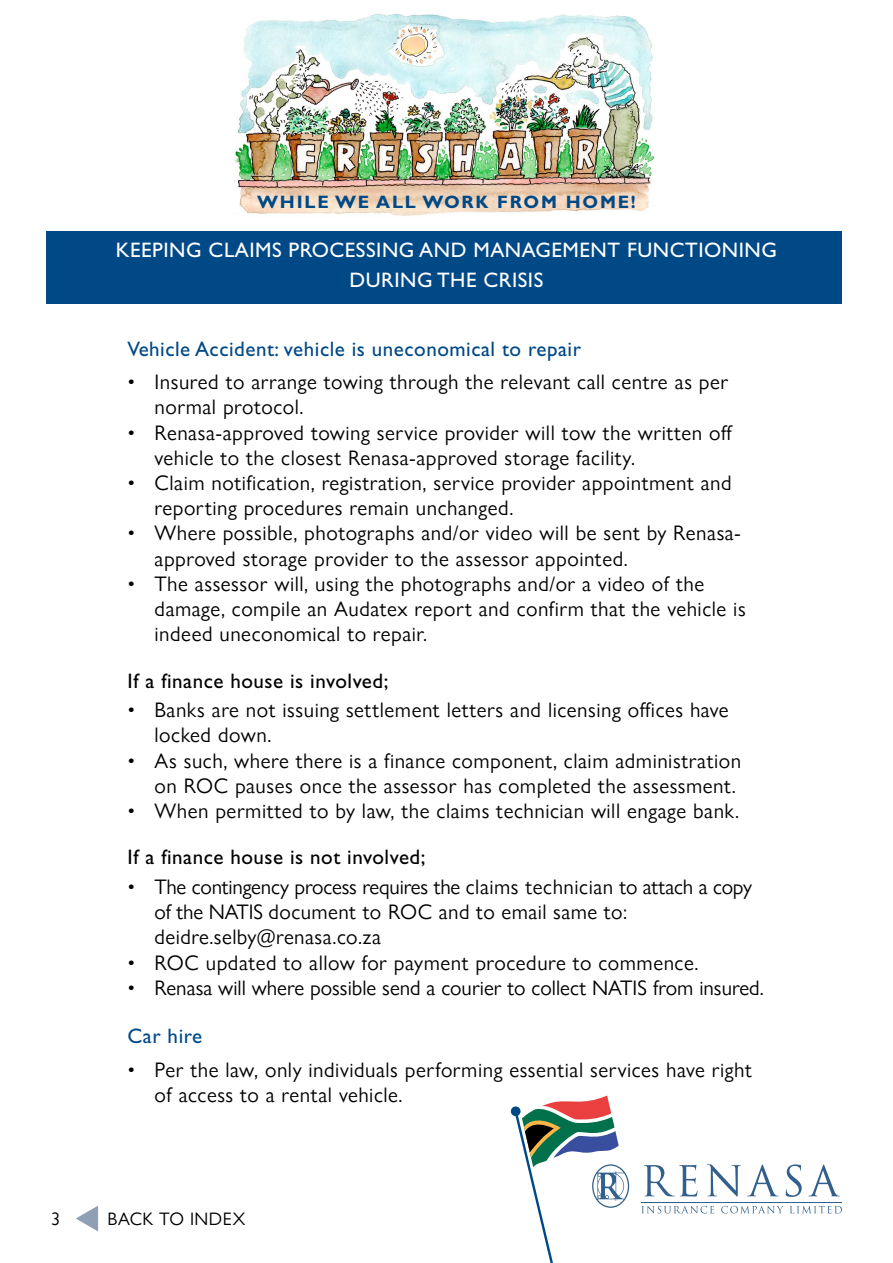
<style>
.page{position:relative;width:893px;height:1263px;background:#fff}
.page>*{position:absolute;margin:0;border:0;box-sizing:border-box;transform-origin:0 0}
.t1{font:21px/25.2px "Gill Sans Nova";letter-spacing:.025em;color:#000}
.t2{font:21px/30px "Gill Sans Std";letter-spacing:.025em;color:#fff;text-align:center}
.t3{font:21px "Gill Sans Nova";color:#000}
.t4{font:21px "Gill Sans Std";letter-spacing:.025em;color:#000}
.t5{font:21px "Gill Sans Std";letter-spacing:.025em;color:#004987}
.t6{font:700 18px "Gill Sans Std";letter-spacing:.1em;color:#004987}
.t7{font:18px "Gill Sans Nova";letter-spacing:.025em;color:#000}
</style>
<div class="page">
<img style="left:235px;top:13px;width:420px;height:203px">
<svg style="left:650px;top:158px;width:5px;height:47px"></svg>
<div style="left:47px;top:232px;width:795px;height:72px;background:#004987"></div>
<svg style="left:511px;top:1106px;width:10px;height:10px"></svg>
<svg style="left:513px;top:1095px;width:116px;height:168px"></svg>
<svg style="left:644px;top:1164px;width:196px;height:33px"></svg>
<svg style="left:642px;top:1206px;width:72px;height:7px"></svg>
<svg style="left:721px;top:1206px;width:62px;height:7px"></svg>
<svg style="left:790px;top:1206px;width:52px;height:7px"></svg>
<hr style="left:642px;top:1202px;width:200px;height:1px;background:#325f8b">
<svg style="left:76px;top:1205px;width:22px;height:26px"></svg>
<p class="t6" style="left:257px;top:191px;width:380px">WHILE WE ALL WORK FROM HOME!</p>
<p class="t2" style="left:116px;top:235px;width:663px">KEEPING CLAIMS PROCESSING AND MANAGEMENT FUNCTIONING<br>DURING THE CRISIS</p>
<p class="t5" style="left:128px;top:336px;width:455px">Vehicle Accident: vehicle is uneconomical to repair</p>
<p class="t1" style="left:155px;top:369px;width:575px;text-indent:-27px">• Insured to arrange towing through the relevant call centre as per normal protocol.</p>
<p class="t1" style="left:155px;top:420px;width:579px;text-indent:-27px">• Renasa-approved towing service provider will tow the written off vehicle to the closest Renasa-approved storage facility.</p>
<p class="t1" style="left:155px;top:470px;width:579px;text-indent:-27px">• Claim notification, registration, service provider appointment and reporting procedures remain unchanged.</p>
<p class="t1" style="left:155px;top:520px;width:588px;text-indent:-27px">• Where possible, photographs and/or video will be sent by Renasa&shy;approved storage provider to the assessor appointed.</p>
<p class="t1" style="left:155px;top:571px;width:593px;text-indent:-27px">• The assessor will, using the photographs and/or a video of the damage, compile an Audatex report and confirm that the vehicle is indeed uneconomical to repair.</p>
<p class="t4" style="left:128px;top:669px;width:262px">If a finance house is involved;</p>
<p class="t1" style="left:155px;top:697px;width:576px;text-indent:-27px">• Banks are not issuing settlement letters and licensing offices have locked down.</p>
<p class="t1" style="left:128px;top:748px;width:615px;text-align:right">• As such, where there is a finance component, claim administration on ROC pauses once the assessor has completed the assessment.</p>
<p class="t1" style="left:128px;top:798px;width:613px">• When permitted to by law, the claims technician will engage bank.</p>
<p class="t4" style="left:128px;top:845px;width:299px">If a finance house is not involved;</p>
<p class="t1" style="left:155px;top:874px;width:599px;text-indent:-27px">• The contingency process requires the claims technician to attach a copy of the NATIS document to ROC and to email same to: deidre.selby@renasa.co.za</p>
<p class="t1" style="left:128px;top:949px;width:572px">• ROC updated to allow for payment procedure to commence.</p>
<p class="t3" style="left:128px;top:975px;width:638px">• Renasa will where possible send a courier to collect NATIS from insured.</p>
<p class="t5" style="left:128px;top:1024px;width:76px">Car hire</p>
<p class="t1" style="left:155px;top:1057px;width:599px;text-indent:-27px">• Per the law, only individuals performing essential services have right of access to a rental vehicle.</p>
<p class="t7" style="left:51px;top:1208px;width:10px">3</p>
<p class="t7" style="left:107px;top:1208px;width:139px">BACK TO INDEX</p>
</div>
